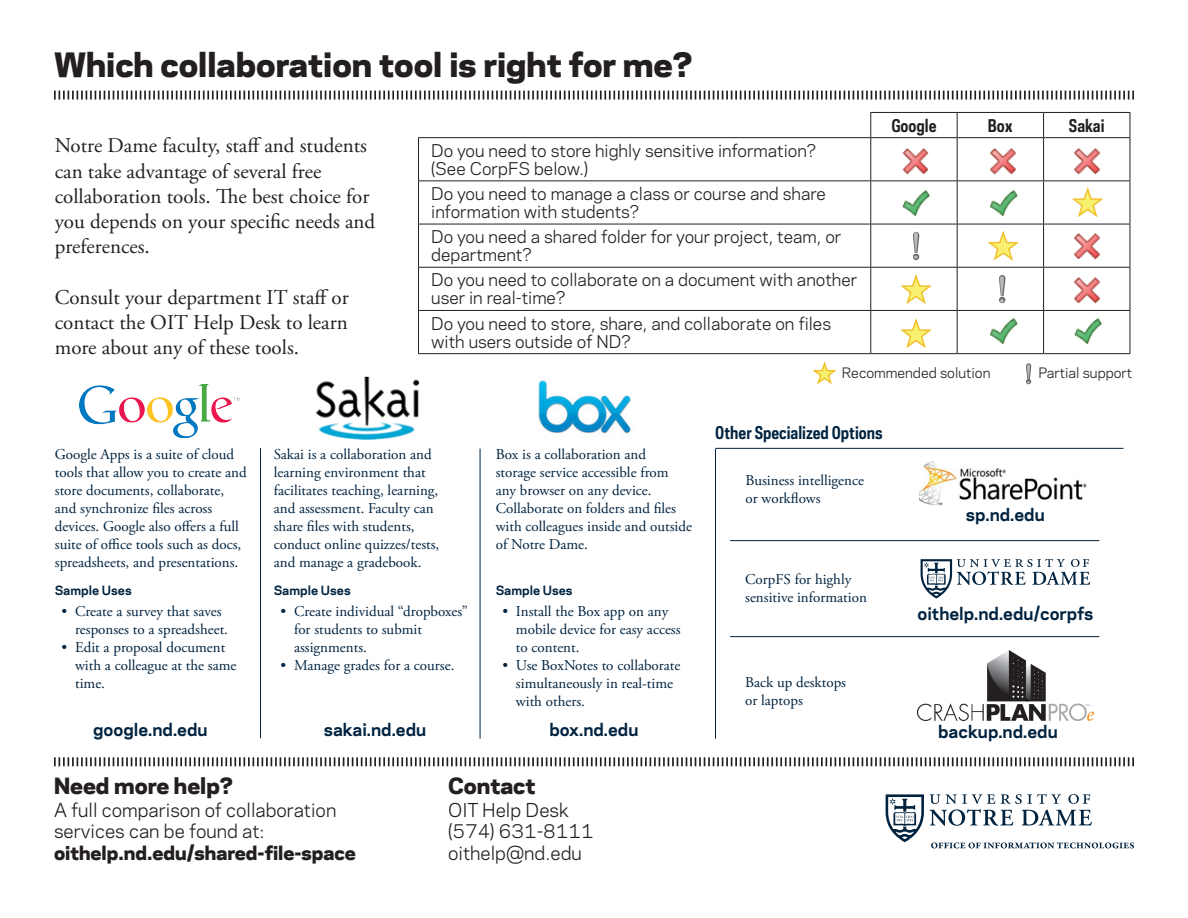
<style>
.page{position:relative;width:1188px;height:918px;background:#fff}
.page>*{position:absolute;margin:0;border:0;box-sizing:border-box;transform-origin:0 0}
.t1{font:37.5px "Times New Roman";color:#babbba}
.t2{font:800 31.5px "Galaxie Polaris";color:#231f20}
.t3{font:27px "Times New Roman";color:#babbba}
.t4{font:21px/25.2px "Adobe Garamond Pro";color:#231f20}
.t5{font:800 21px "Galaxie Polaris";color:#231f20}
.t6{font:18px/21.6px "Galaxie Polaris";color:#231f20}
.t7{font:800 18px "Galaxie Polaris";color:#231f20}
.t8{font:16.5px/18px "Galaxie Polaris";color:#231f20}
.t9{font:700 16.5px "Galaxie Polaris";color:#002340}
.t10{font:700 16.5px "Galaxie Polaris Condensed";color:#002340}
.t11{font:700 16.5px "Galaxie Polaris Condensed";color:#231f20}
.t12{font:15px/18px "Adobe Garamond Pro";color:#002340}
.t13{font:13.5px "Galaxie Polaris";color:#231f20}
.t14{font:700 12px "Galaxie Polaris";color:#002340}
</style>
<div class="page">
<img style="left:538px;top:380px;width:95px;height:54px">
<img style="left:80px;top:385px;width:159px;height:52px">
<img style="left:315px;top:376px;width:105px;height:64px">
<img style="left:919px;top:461px;width:168px;height:44px">
<svg style="left:921px;top:559px;width:169px;height:40px"></svg>
<svg style="left:886px;top:794px;width:248px;height:54px"></svg>
<svg style="left:54px;top:757px;width:1080px;height:10px"></svg>
<svg style="left:54px;top:90px;width:1080px;height:10px"></svg>
<hr style="left:418px;top:137px;width:453px;height:1px;background:#231f20">
<hr style="left:418px;top:138px;width:1px;height:42px;background:#231f20">
<hr style="left:870px;top:138px;width:1px;height:42px;background:#231f20">
<hr style="left:957px;top:138px;width:1px;height:42px;background:#231f20">
<hr style="left:1043px;top:138px;width:1px;height:42px;background:#231f20">
<hr style="left:1130px;top:138px;width:1px;height:42px;background:#231f20">
<hr style="left:418px;top:180px;width:453px;height:1px;background:#231f20">
<hr style="left:418px;top:181px;width:1px;height:43px;background:#231f20">
<hr style="left:871px;top:180px;width:86px;height:1px;background:#231f20">
<hr style="left:870px;top:181px;width:1px;height:43px;background:#231f20">
<hr style="left:957px;top:180px;width:87px;height:1px;background:#231f20">
<hr style="left:957px;top:181px;width:1px;height:43px;background:#231f20">
<hr style="left:1044px;top:180px;width:86px;height:1px;background:#231f20">
<hr style="left:1043px;top:181px;width:1px;height:43px;background:#231f20">
<hr style="left:1130px;top:181px;width:1px;height:43px;background:#231f20">
<hr style="left:418px;top:224px;width:453px;height:1px;background:#231f20">
<hr style="left:418px;top:224px;width:1px;height:43px;background:#231f20">
<hr style="left:871px;top:224px;width:86px;height:1px;background:#231f20">
<hr style="left:870px;top:224px;width:1px;height:43px;background:#231f20">
<hr style="left:957px;top:224px;width:87px;height:1px;background:#231f20">
<hr style="left:957px;top:224px;width:1px;height:43px;background:#231f20">
<hr style="left:1044px;top:224px;width:86px;height:1px;background:#231f20">
<hr style="left:1043px;top:224px;width:1px;height:43px;background:#231f20">
<hr style="left:1130px;top:224px;width:1px;height:43px;background:#231f20">
<hr style="left:418px;top:267px;width:453px;height:1px;background:#231f20">
<hr style="left:418px;top:268px;width:1px;height:42px;background:#231f20">
<hr style="left:871px;top:267px;width:86px;height:1px;background:#231f20">
<hr style="left:870px;top:268px;width:1px;height:42px;background:#231f20">
<hr style="left:957px;top:267px;width:87px;height:1px;background:#231f20">
<hr style="left:957px;top:268px;width:1px;height:42px;background:#231f20">
<hr style="left:1044px;top:267px;width:86px;height:1px;background:#231f20">
<hr style="left:1043px;top:268px;width:1px;height:42px;background:#231f20">
<hr style="left:1130px;top:268px;width:1px;height:42px;background:#231f20">
<hr style="left:418px;top:310px;width:453px;height:1px;background:#231f20">
<hr style="left:418px;top:311px;width:1px;height:42px;background:#231f20">
<hr style="left:871px;top:310px;width:86px;height:1px;background:#231f20">
<hr style="left:870px;top:311px;width:1px;height:42px;background:#231f20">
<hr style="left:957px;top:310px;width:87px;height:1px;background:#231f20">
<hr style="left:957px;top:311px;width:1px;height:42px;background:#231f20">
<hr style="left:1044px;top:310px;width:86px;height:1px;background:#231f20">
<hr style="left:1043px;top:311px;width:1px;height:42px;background:#231f20">
<hr style="left:1130px;top:311px;width:1px;height:42px;background:#231f20">
<hr style="left:418px;top:353px;width:453px;height:1px;background:#231f20">
<hr style="left:871px;top:353px;width:86px;height:1px;background:#231f20">
<hr style="left:957px;top:353px;width:87px;height:1px;background:#231f20">
<hr style="left:1044px;top:353px;width:86px;height:1px;background:#231f20">
<hr style="left:870px;top:112px;width:87px;height:1px;background:#231f20">
<svg style="left:870px;top:113px;width:1px;height:24px"></svg>
<hr style="left:957px;top:112px;width:87px;height:1px;background:#231f20">
<svg style="left:957px;top:113px;width:1px;height:24px"></svg>
<hr style="left:1044px;top:112px;width:86px;height:1px;background:#231f20">
<svg style="left:1043px;top:113px;width:1px;height:24px"></svg>
<svg style="left:1130px;top:113px;width:1px;height:24px"></svg>
<hr style="left:871px;top:137px;width:86px;height:1px;background:#231f20">
<hr style="left:957px;top:137px;width:87px;height:1px;background:#231f20">
<hr style="left:1044px;top:137px;width:86px;height:1px;background:#231f20">
<img style="left:1074px;top:147px;width:27px;height:28px">
<img style="left:1074px;top:276px;width:27px;height:28px">
<img style="left:1074px;top:232px;width:27px;height:28px">
<img style="left:902px;top:147px;width:27px;height:28px">
<img style="left:990px;top:147px;width:27px;height:28px">
<img style="left:902px;top:189px;width:29px;height:24px">
<img style="left:990px;top:189px;width:29px;height:28px">
<img style="left:990px;top:317px;width:29px;height:28px">
<hr style="left:260px;top:448px;width:1px;height:290px;background:#002340">
<hr style="left:480px;top:449px;width:1px;height:290px;background:#002340">
<hr style="left:715px;top:449px;width:1px;height:290px;background:#002340">
<img style="left:1074px;top:317px;width:29px;height:28px">
<img style="left:917px;top:650px;width:176px;height:71px">
<hr style="left:716px;top:448px;width:408px;height:1px;background:#002340">
<hr style="left:730px;top:540px;width:369px;height:1px;background:#002340">
<hr style="left:730px;top:636px;width:369px;height:1px;background:#002340">
<svg style="left:1072px;top:187px;width:32px;height:30px"></svg>
<svg style="left:812px;top:362px;width:25px;height:23px"></svg>
<svg style="left:900px;top:274px;width:32px;height:30px"></svg>
<svg style="left:911px;top:195px;width:10px;height:65px"></svg>
<svg style="left:985px;top:231px;width:36px;height:73px"></svg>
<svg style="left:1024px;top:353px;width:9px;height:32px"></svg>
<svg style="left:900px;top:318px;width:32px;height:30px"></svg>
<p class="t2" style="left:54px;top:38px;width:640px">Which collaboration tool is right for me?</p>
<p class="t4" style="left:55px;top:134px;width:322px">Notre Dame faculty, staff and students can take advantage of several free collaboration tools. The best choice for you depends on your specific needs and preferences.</p>
<p class="t4" style="left:55px;top:285px;width:295px;text-align:justify">Consult your department IT staff or contact the OIT Help Desk to learn more about any of these tools.</p>
<p class="t8" style="left:431px;top:141px;width:387px">Do you need to store highly sensitive information? (See CorpFS below.)</p>
<p class="t8" style="left:431px;top:184px;width:396px">Do you need to manage a class or course and share information with students?</p>
<p class="t8" style="left:431px;top:227px;width:412px">Do you need a shared folder for your project, team, or department?</p>
<p class="t8" style="left:431px;top:270px;width:428px">Do you need to collaborate on a document with another user in real-time?</p>
<p class="t8" style="left:431px;top:313px;width:401px">Do you need to store, share, and collaborate on files with users outside of ND?</p>
<p class="t11" style="left:891px;top:114px;width:47px">Google</p>
<p class="t11" style="left:988px;top:114px;width:27px">Box</p>
<p class="t11" style="left:1069px;top:114px;width:37px">Sakai</p>
<p class="t1" style="left:910px;top:221px;width:14px">!</p>
<p class="t1" style="left:996px;top:264px;width:14px">!</p>
<p class="t3" style="left:1024px;top:356px;width:10px">!</p>
<p class="t13" style="left:842px;top:363px;width:150px">Recommended solution</p>
<p class="t13" style="left:1038px;top:363px;width:95px">Partial support</p>
<p class="t12" style="left:55px;top:446px;width:193px">Google Apps is a suite of cloud tools that allow you to create and store documents, collaborate, and synchronize files across devices. Google also offers a full suite of office tools such as docs, spreadsheets, and presentations.</p>
<p class="t12" style="left:75px;top:602px;width:154px;text-indent:-14px">• Create a survey that saves responses to a spreadsheet.</p>
<p class="t12" style="left:75px;top:638px;width:163px;text-indent:-14px">• Edit a proposal document with a colleague at the same time.</p>
<p class="t14" style="left:55px;top:581px;width:78px">Sample Uses</p>
<p class="t12" style="left:274px;top:446px;width:167px">Sakai is a collaboration and learning environment that facilitates teaching, learning, and assessment. Faculty can share files with students, conduct online quizzes/tests, and manage a gradebook.</p>
<p class="t12" style="left:294px;top:602px;width:175px;text-indent:-14px">• Create individual “dropboxes” for students to submit assignments.</p>
<p class="t12" style="left:281px;top:656px;width:175px">• Manage grades for a course.</p>
<p class="t14" style="left:274px;top:581px;width:78px">Sample Uses</p>
<p class="t12" style="left:496px;top:446px;width:198px">Box is a collaboration and<br>storage service accessible from any browser on any device.<br>Collaborate on folders and files with colleagues inside and outside of Notre Dame.</p>
<p class="t14" style="left:496px;top:581px;width:78px">Sample Uses</p>
<p class="t12" style="left:516px;top:602px;width:166px;text-indent:-14px">• Install the Box app on any mobile device for easy access to content.</p>
<p class="t12" style="left:516px;top:656px;width:166px;text-indent:-14px">• Use BoxNotes to collaborate simultaneously in real-time with others.</p>
<p class="t9" style="left:93px;top:717px;width:116px">google.nd.edu</p>
<p class="t9" style="left:324px;top:717px;width:104px">sakai.nd.edu</p>
<p class="t9" style="left:549px;top:717px;width:91px">box.nd.edu</p>
<p class="t5" style="left:54px;top:768px;width:181px">Need more help?</p>
<p class="t5" style="left:448px;top:768px;width:89px">Contact</p>
<p class="t6" style="left:448px;top:798px;width:122px">OIT Help Desk</p>
<p class="t6" style="left:448px;top:820px;width:147px">(574) 631-8111</p>
<p class="t6" style="left:448px;top:841px;width:135px">oithelp@nd.edu</p>
<p class="t6" style="left:54px;top:798px;width:284px">A full comparison of collaboration services can be found at:</p>
<p class="t7" style="left:54px;top:838px;width:303px">oithelp.nd.edu/shared-file-space</p>
<p class="t10" style="left:715px;top:422px;width:169px">Other Specialized Options</p>
<p class="t12" style="left:746px;top:472px;width:120px">Business intelligence or workflows</p>
<p class="t12" style="left:745px;top:571px;width:123px">CorpFS for highly sensitive information</p>
<p class="t12" style="left:745px;top:674px;width:102px">Back up desktops or laptops</p>
<p class="t9" style="left:966px;top:503px;width:80px">sp.nd.edu</p>
<p class="t9" style="left:917px;top:601px;width:177px">oithelp.nd.edu/corpfs</p>
<p class="t9" style="left:938px;top:720px;width:121px">backup.nd.edu</p>
</div>
